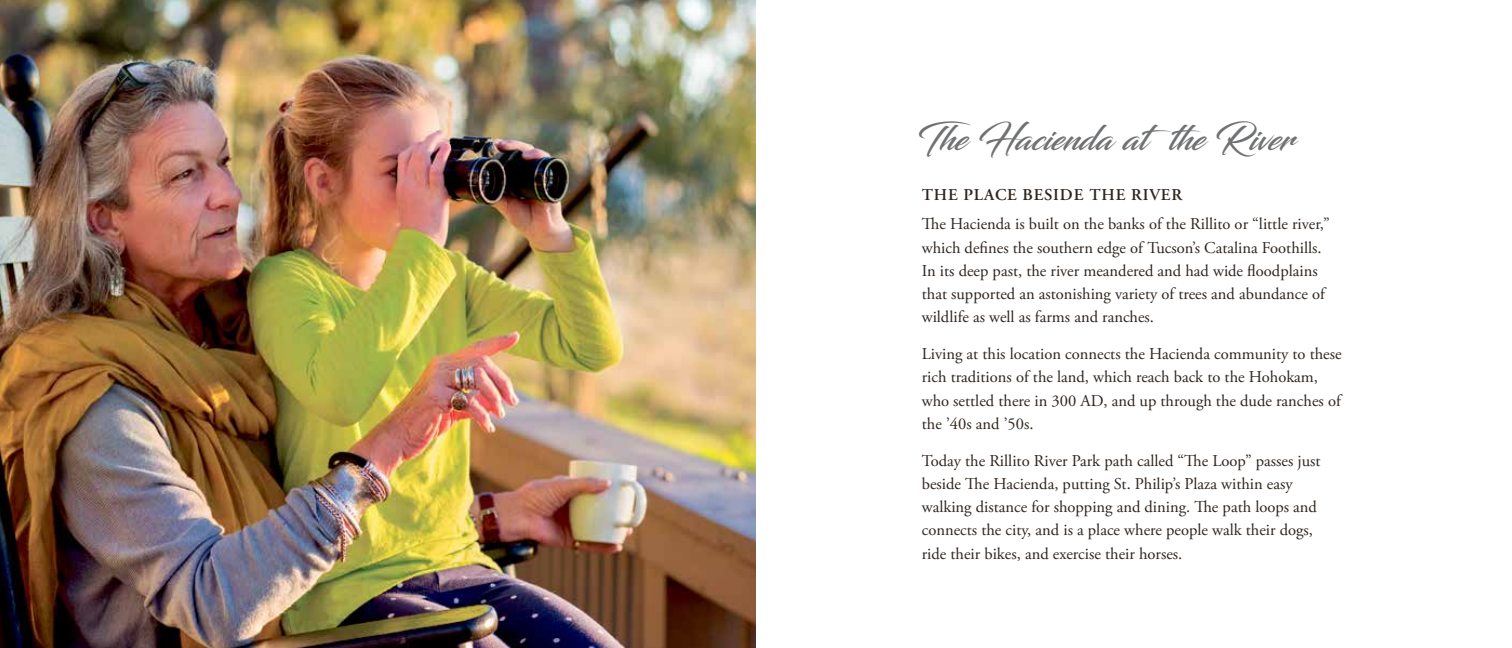
<style>
.page{position:relative;width:1512px;height:648px;background:#fff}
.page>*{position:absolute;margin:0;border:0;box-sizing:border-box;transform-origin:0 0}
.t1{font:34.5px "Blacksword";color:#6f7173}
.t2{font:16.5px/23.2px "Adobe Garamond Pro";color:#2e251e}
.t3{font:600 16.5px "Adobe Garamond Pro";letter-spacing:.05em;color:#2e251e}
</style>
<div class="page">
<img style="left:0;top:0;width:756px;height:648px">
<h1 class="t1" style="left:917px;top:118px;width:379px">The Hacienda atthe River</h1>
<p class="t3" style="left:922px;top:185px;width:262px">THE PLACE BESIDE THE RIVER</p>
<p class="t2" style="left:922px;top:213px;width:409px">The Hacienda is built on the banks of the Rillito or “little river,” which defines the southern edge of Tucson’s Catalina Foothills.<br>In its deep past, the river meandered and had wide floodplains that supported an astonishing variety of trees and abundance of wildlife as well as farms and ranches.</p>
<p class="t2" style="left:922px;top:343px;width:421px">Living at this location connects the Hacienda community to these rich traditions of the land, which reach back to the Hohokam, who settled there in 300 AD, and up through the dude ranches of the ’40s and ’50s.</p>
<p class="t2" style="left:922px;top:449px;width:400px">Today the Rillito River Park path called “The Loop” passes just beside The Hacienda, putting St. Philip’s Plaza within easy walking distance for shopping and dining. The path loops and connects the city, and is a place where people walk their dogs, ride their bikes, and exercise their horses.</p>
</div>
